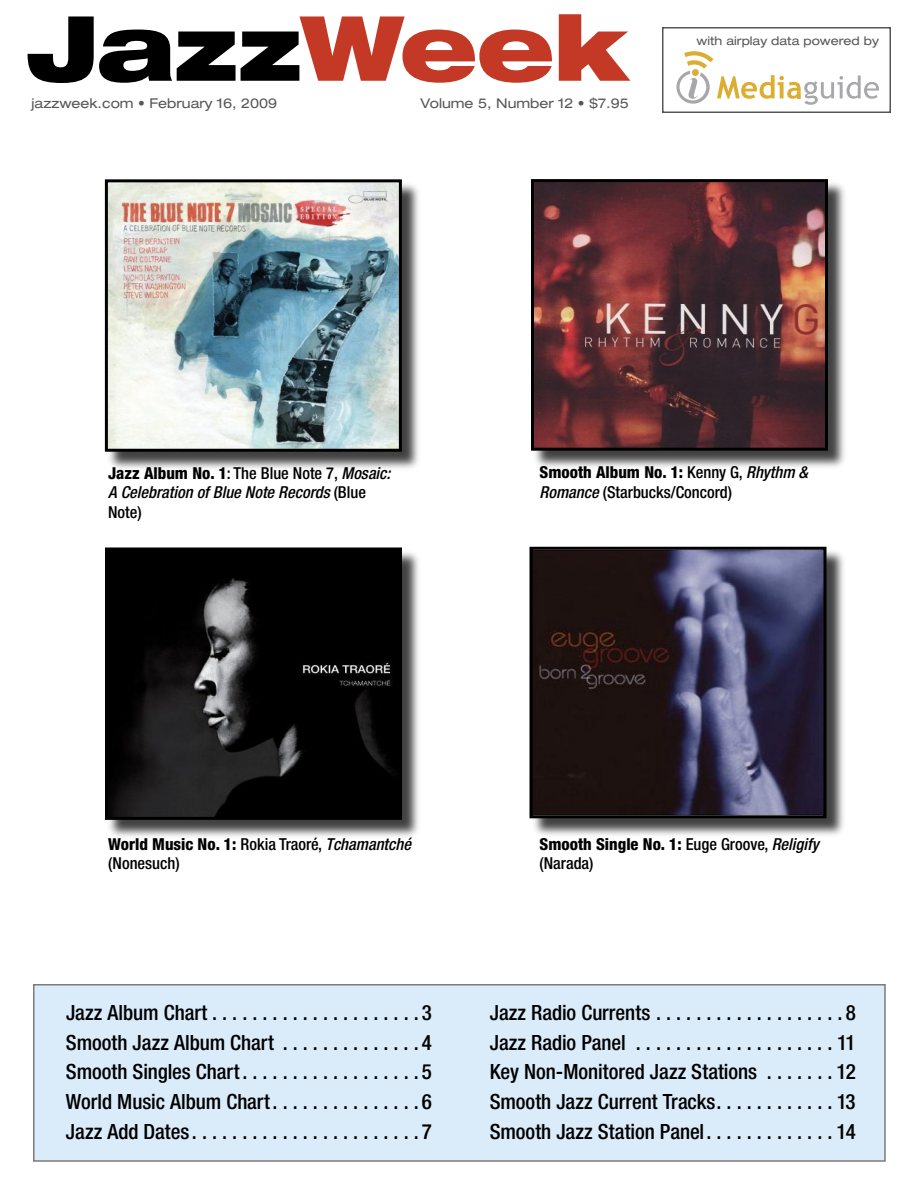
<style>
.page{position:relative;width:918px;height:1188px;background:#fff}
.page>*{position:absolute;margin:0;border:0;box-sizing:border-box;transform-origin:0 0}
.t1{font:900 expanded 90px "Helvetica Neue LT Std";letter-spacing:-.015em;color:#000}
.t2{font:500 condensed 21px/29.7px "Helvetica Neue LT Std";color:#000;text-align:justify}
.t3{font:500 condensed 16.5px/19.8px "Helvetica Neue LT Std";color:#000}
.t4{font:italic 500 condensed 16.5px/19.8px "Helvetica Neue LT Std";color:#000}
.t5{font:expanded 13.5px "Helvetica Neue LT Std";color:#565656}
.t6{font:expanded 12px "Helvetica Neue LT Std";color:#565656}
.s1{color:#c33926}
.s2{font-weight:800;font-style:normal}
.s3{font-style:normal}
.s4{font-weight:800}
.s5{font-style:italic}
</style>
<div class="page">
<div style="left:662px;top:27px;width:229px;height:86px;border:2px solid #565656"></div>
<svg style="left:677px;top:51px;width:202px;height:54px"></svg>
<div style="left:106px;top:180px;width:316px;height:292px;background:#000;opacity:.75"></div>
<img style="left:109px;top:183px;width:289px;height:265px">
<div style="left:105px;top:179px;width:297px;height:273px;border:3px solid #000"></div>
<div style="left:106px;top:548px;width:317px;height:293px;background:#000;opacity:.75"></div>
<img style="left:109px;top:552px;width:289px;height:264px">
<div style="left:105px;top:548px;width:297px;height:272px;border:3px solid #000"></div>
<div style="left:530px;top:548px;width:317px;height:290px;background:#000;opacity:.75"></div>
<img style="left:534px;top:551px;width:289px;height:263px">
<div style="left:530px;top:547px;width:297px;height:271px;border:3px solid #000"></div>
<div style="left:34px;top:985px;width:851px;height:176px;background:#daebfa"></div>
<div style="left:33px;top:984px;width:853px;height:178px;border:2px solid #7c7c7c"></div>
<div style="left:532px;top:180px;width:317px;height:291px;background:#000;opacity:.75"></div>
<img style="left:535px;top:183px;width:289px;height:264px">
<div style="left:531px;top:179px;width:297px;height:272px;border:3px solid #000"></div>
<h1 class="t1" style="left:27px;top:-10px;width:603px">Jazz<span class="s1">Week</span></h1>
<p class="t5" style="left:32px;top:95px;width:247px">jazzweek.com • February 16, 2009</p>
<p class="t5" style="left:421px;top:95px;width:210px">Volume 5, Number 12 • $7.95</p>
<p class="t6" style="left:697px;top:33px;width:184px">with airplay data powered by</p>
<p class="t4" style="left:108px;top:463px;width:284px"><span class="s2">Jazz Album No. 1</span><span class="s3">: The Blue Note 7,</span> Mosaic:<br>A Celebration of Blue Note Records <span class="s3">(Blue<br>Note)</span></p>
<p class="t3" style="left:540px;top:462px;width:270px"><span class="s4">Smooth Album No. 1:</span> Kenny G, <span class="s5">Rhythm &amp;<br>Romance</span> (Starbucks/Concord)</p>
<p class="t3" style="left:108px;top:834px;width:304px"><span class="s4">World Music No. 1:</span> Rokia Traoré, <span class="s5">Tchamantché </span>(Nonesuch)</p>
<p class="t2" style="left:66px;top:997px;width:368px">Jazz Album Chart . . . . . . . . . . . . . . . . . . . . . 3<br>Smooth Jazz Album Chart . . . . . . . . . . . . . . 4<br>Smooth Singles Chart. . . . . . . . . . . . . . . . . . 5<br>World Music Album Chart. . . . . . . . . . . . . . . 6<br>Jazz Add Dates . . . . . . . . . . . . . . . . . . . . . . . 7</p>
<p class="t3" style="left:540px;top:834px;width:281px"><span class="s4">Smooth Single No. 1:</span> Euge Groove, <span class="s5">Religify </span>(Narada)</p>
<p class="t2" style="left:490px;top:997px;width:368px">Jazz Radio Currents . . . . . . . . . . . . . . . . . . . 8<br>Jazz Radio Panel . . . . . . . . . . . . . . . . . . . . 11<br>Key Non-Monitored Jazz Stations . . . . . . . 12<br>Smooth Jazz Current Tracks. . . . . . . . . . . . 13<br>Smooth Jazz Station Panel. . . . . . . . . . . . . 14</p>
</div>
